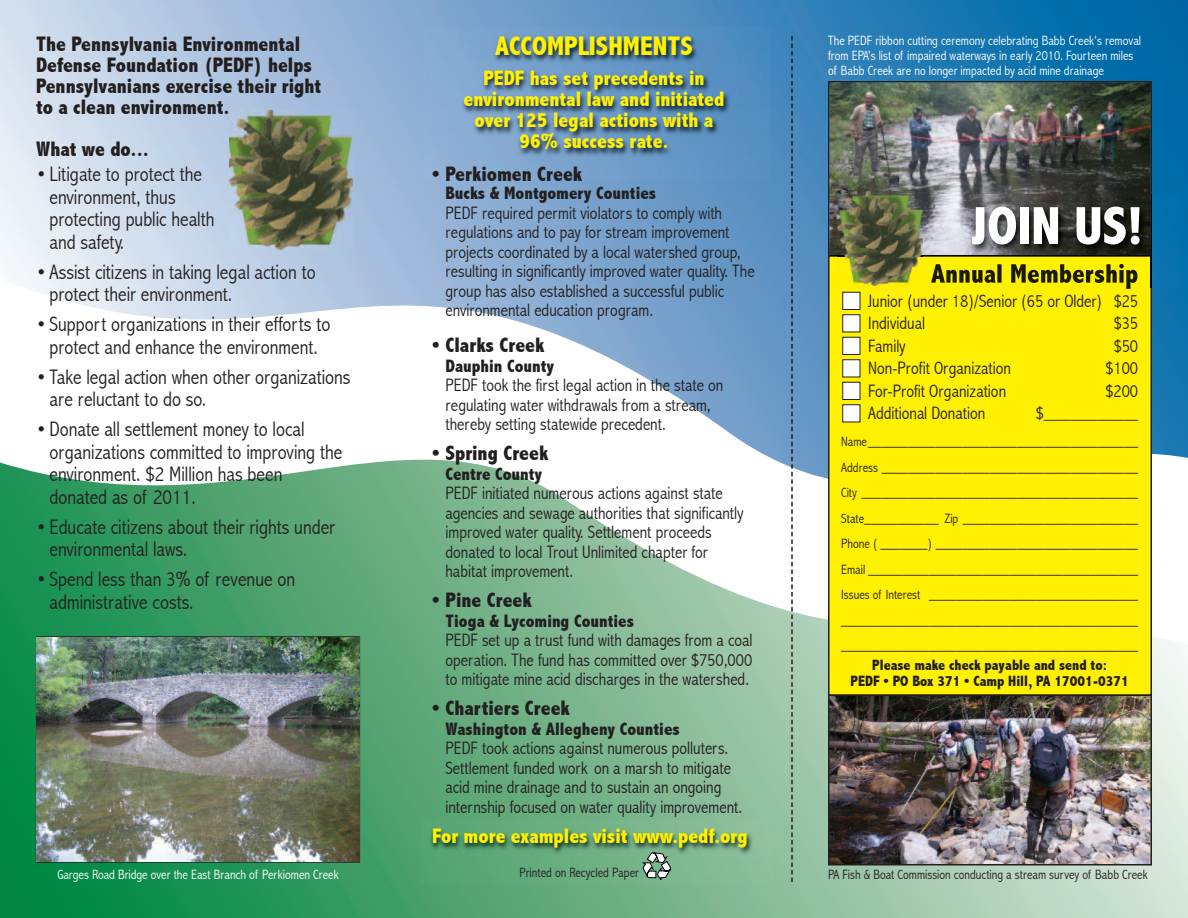
<style>
.page{position:relative;width:1188px;height:918px;background:#fff}
.page>*{position:absolute;margin:0;border:0;box-sizing:border-box;transform-origin:0 0}
.t1{font:800 condensed 54px "Abadi";color:#fff}
.t2{font:800 condensed 27px "Abadi";color:#fff101}
.t3{font:300 condensed 21px/22.5px "Abadi";color:#231f20}
.t4{font:800 condensed 21px/21px "Abadi";color:#231f20}
.t5{font:800 condensed 21px/21px "Abadi";color:#fff101;text-align:center}
.t6{font:300 condensed 18px/19.5px "Abadi";color:#231f20}
.t7{font:800 condensed 18px "Abadi";color:#231f20}
.t8{font:800 condensed 15px/16.5px "Abadi";color:#231f20;text-align:center}
.t9{font:300 condensed 13.5px/25.5px "Abadi";color:#231f20;text-align:right}
.t10{font:300 condensed 13.5px/15px "Abadi";color:#fff}
.s1{font-size:18px}
</style>
<div class="page">
<img style="left:0;top:0;width:1188px;height:444px">
<img style="left:0;top:444px;width:1188px;height:474px">
<img style="left:425px;top:28px;width:345px;height:151px">
<img style="left:37px;top:637px;width:322px;height:225px">
<img style="left:229px;top:111px;width:123px;height:139px">
<svg style="left:791px;top:36px;width:2px;height:846px;background:#5b7079"></svg>
<img style="left:422px;top:820px;width:351px;height:65px">
<div style="left:829px;top:256px;width:322px;height:439px;background:#fff101"></div>
<img style="left:831px;top:697px;width:318px;height:165px">
<div style="left:828px;top:694px;width:324px;height:171px;border:2px solid #231f20"></div>
<div style="left:843px;top:292px;width:17px;height:17px;background:#fff"></div>
<div style="left:842px;top:292px;width:18px;height:18px;border:1px solid #231f20"></div>
<div style="left:843px;top:315px;width:17px;height:17px;background:#fff"></div>
<div style="left:842px;top:314px;width:18px;height:18px;border:1px solid #231f20"></div>
<div style="left:843px;top:337px;width:17px;height:17px;background:#fff"></div>
<div style="left:842px;top:337px;width:18px;height:18px;border:1px solid #231f20"></div>
<div style="left:843px;top:360px;width:17px;height:17px;background:#fff"></div>
<div style="left:842px;top:359px;width:18px;height:18px;border:1px solid #231f20"></div>
<div style="left:843px;top:382px;width:17px;height:17px;background:#fff"></div>
<div style="left:842px;top:382px;width:18px;height:18px;border:1px solid #231f20"></div>
<div style="left:843px;top:405px;width:17px;height:17px;background:#fff"></div>
<div style="left:842px;top:404px;width:18px;height:18px;border:1px solid #231f20"></div>
<svg style="left:643px;top:853px;width:28px;height:27px"></svg>
<img style="left:830px;top:82px;width:320px;height:205px">
<img style="left:1150px;top:194px;width:31px;height:93px">
<img style="left:931px;top:264px;width:153px;height:19px">
<img style="left:831px;top:255px;width:320px;height:2px">
<img style="left:923px;top:194px;width:228px;height:61px">
<img style="left:831px;top:194px;width:6px;height:61px">
<img style="left:837px;top:192px;width:86px;height:93px">
<p class="t4" style="left:36px;top:34px;width:287px">The Pennsylvania Environmental<br>Defense Foundation (PEDF) helps<br>Pennsylvanians exercise their right to a clean environment.</p>
<p class="t4" style="left:36px;top:139px;width:115px">What we do...</p>
<p class="t3" style="left:50px;top:164px;width:167px;text-indent:-13px">• Litigate to protect the environment, thus protecting public health and safety.</p>
<p class="t3" style="left:50px;top:261px;width:268px;text-indent:-14px">• Assist citizens in taking legal action to protect their environment.</p>
<p class="t3" style="left:36px;top:314px;width:296px;text-align:center">• Support organizations in their efforts to protect and enhance the environment.</p>
<p class="t3" style="left:50px;top:366px;width:303px;text-indent:-14px">• Take legal action when other organizations are reluctant to do so.</p>
<p class="t3" style="left:50px;top:419px;width:294px;text-indent:-14px">• Donate all settlement money to local organizations committed to improving the environment. $2 Million has been donated as of 2011.</p>
<p class="t3" style="left:50px;top:516px;width:287px;text-indent:-13px">• Educate citizens about their rights under environmental laws.</p>
<p class="t3" style="left:50px;top:569px;width:247px;text-indent:-13px">• Spend less than 3% of revenue on administrative costs.</p>
<h2 class="t2" style="left:495px;top:31px;width:199px">ACCOmPLisHmEnTs</h2>
<p class="t5" style="left:464px;top:68px;width:262px">PEDF has set precedents in environmental law and initiated over 125 legal actions with a<br>96% success rate.</p>
<p class="t4" style="left:432px;top:164px;width:152px">• Perkiomen Creek</p>
<p class="t7" style="left:446px;top:183px;width:212px">Bucks &amp; montgomery Counties</p>
<p class="t6" style="left:446px;top:203px;width:311px">PEDF required permit violators to comply with regulations and to pay for stream improvement projects coordinated by a local watershed group, resulting in significantly improved water quality. The group has also established a successful public environmental education program.</p>
<p class="t4" style="left:432px;top:335px;width:114px">• Clarks Creek</p>
<p class="t7" style="left:446px;top:356px;width:110px">Dauphin County</p>
<p class="t6" style="left:446px;top:376px;width:279px">PEDF took the first legal action in the state on regulating water withdrawals from a stream, thereby setting statewide precedent.</p>
<p class="t4" style="left:432px;top:443px;width:118px">• spring Creek</p>
<p class="t7" style="left:446px;top:464px;width:98px">Centre County</p>
<p class="t6" style="left:446px;top:484px;width:299px">PEDF initiated numerous actions against state agencies and sewage authorities that significantly improved water quality. Settlement proceeds donated to local Trout Unlimited chapter for habitat improvement.</p>
<p class="t4" style="left:432px;top:590px;width:101px">• Pine Creek</p>
<p class="t7" style="left:446px;top:611px;width:190px">Tioga &amp; Lycoming Counties</p>
<p class="t6" style="left:446px;top:631px;width:308px;text-align:justify">PEDF set up a trust fund with damages from a coal operation. The fund has committed over $750,000 to mitigate mine acid discharges in the watershed.</p>
<p class="t4" style="left:432px;top:698px;width:139px">• Chartiers Creek</p>
<p class="t7" style="left:446px;top:719px;width:236px">Washington &amp; Allegheny Counties</p>
<p class="t6" style="left:446px;top:739px;width:298px">PEDF took actions against numerous polluters.<br>Settlement funded work on a marsh to mitigate acid mine drainage and to sustain an ongoing internship focused on water quality improvement.</p>
<p class="t5" style="left:432px;top:826px;width:317px">For more examples visit www.pedf.org</p>
<p class="t10" style="left:828px;top:34px;width:315px">The PEDF ribbon cutting ceremony celebrating Babb Creek’s removal from EPA’s list of impaired waterways in early 2010. Fourteen miles of Babb Creek are no longer impacted by acid mine drainage</p>
<h1 class="t1" style="left:971px;top:197px;width:174px">JOin us!</h1>
<p class="t6" style="left:868px;top:290px;width:271px;line-height:22.5px">Junior (under 18)/Senior (65 or Older) $25<br>Individual</p>
<p class="t6" style="left:1114px;top:314px;width:26px">$35</p>
<p class="t6" style="left:868px;top:337px;width:39px">Family</p>
<p class="t6" style="left:1114px;top:337px;width:26px">$50</p>
<p class="t6" style="left:868px;top:359px;width:144px">Non-Profit Organization</p>
<p class="t6" style="left:1106px;top:359px;width:34px">$100</p>
<p class="t6" style="left:868px;top:382px;width:139px">For-Profit Organization</p>
<p class="t6" style="left:1106px;top:382px;width:34px">$200</p>
<p class="t6" style="left:868px;top:404px;width:119px">Additional Donation</p>
<p class="t9" style="left:841px;top:402px;width:298px;line-height:27px"><span class="s1">$</span>______________<br>Name________________________________________</p>
<p class="t9" style="left:841px;top:455px;width:299px;text-align:justify">Address ______________________________________ City _________________________________________ State___________ Zip __________________________ Phone ( _______) ______________________________ Email ________________________________________ Issues of Interest _______________________________ ____________________________________________ ____________________________________________</p>
<p class="t8" style="left:851px;top:657px;width:280px">Please make check payable and send to:<br>PEDF • PO Box 371 • Camp Hill, PA 17001-0371</p>
<p class="t10" style="left:57px;top:867px;width:283px">Garges Road Bridge over the East Branch of Perkiomen Creek</p>
<p class="t9" style="left:519px;top:860px;width:121px">Printed on Recycled Paper</p>
<p class="t9" style="left:828px;top:862px;width:321px">PA Fish &amp; Boat Commission conducting a stream survey of Babb Creek</p>
</div>
